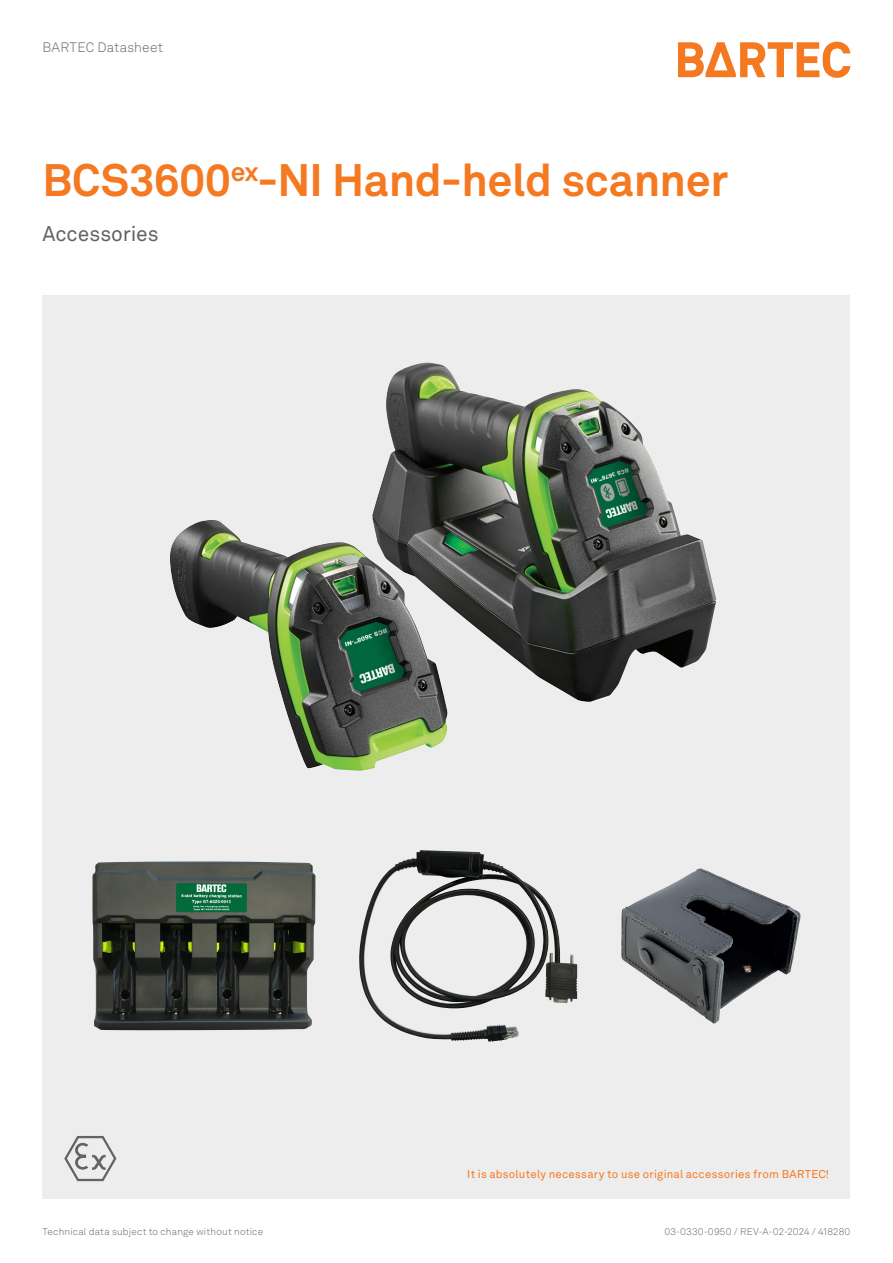
<style>
.page{position:relative;width:893px;height:1263px;background:#fff}
.page>*{position:absolute;margin:0;border:0;box-sizing:border-box;transform-origin:0 0}
._01_Productname_30{font:700 45px "Akkurat Pro";letter-spacing:-.01em;color:#f47921}
._02_Subheadline_14{font:21px "Akkurat Pro";color:#636366}
.t1{font:300 13.5px "Akkurat LL";letter-spacing:.015em;color:#636366}
._04_Caption-on-image_7_5{font:11.25px "Akkurat LL";letter-spacing:.02em;color:#f47921}
.t2{font:300 9.75px "Akkurat LL";letter-spacing:.025em;color:#636366}
</style>
<div class="page">
<div style="left:43px;top:296px;width:807px;height:903px;background:#ededee"></div>
<img style="left:621px;top:868px;width:179px;height:155px">
<img style="left:359px;top:850px;width:134px;height:192px">
<img style="left:170px;top:363px;width:546px;height:339px">
<img style="left:92px;top:861px;width:223px;height:169px">
<svg style="left:678px;top:42px;width:172px;height:36px"></svg>
<svg style="left:64px;top:1136px;width:52px;height:45px"></svg>
<h3 class="t1" style="left:43px;top:38px;width:122px">BARTEC Datasheet</h3>
<p class="_01_Productname_30" style="left:43px;top:153px;width:687px">BCS3600<sup>ex</sup>-NI Hand-held scanner</p>
<p class="_02_Subheadline_14" style="left:43px;top:222px;width:118px">Accessories</p>
<p class="_04_Caption-on-image_7_5" style="left:467px;top:1165px;width:363px">It is absolutely necessary to use original accessories from BARTEC!</p>
<p class="t2" style="left:43px;top:1225px;width:222px">Technical data subject to change without notice</p>
<p class="t2" style="left:664px;top:1225px;width:187px">03-0330-0950 / REV-A-02-2024 / 418280</p>
</div>
